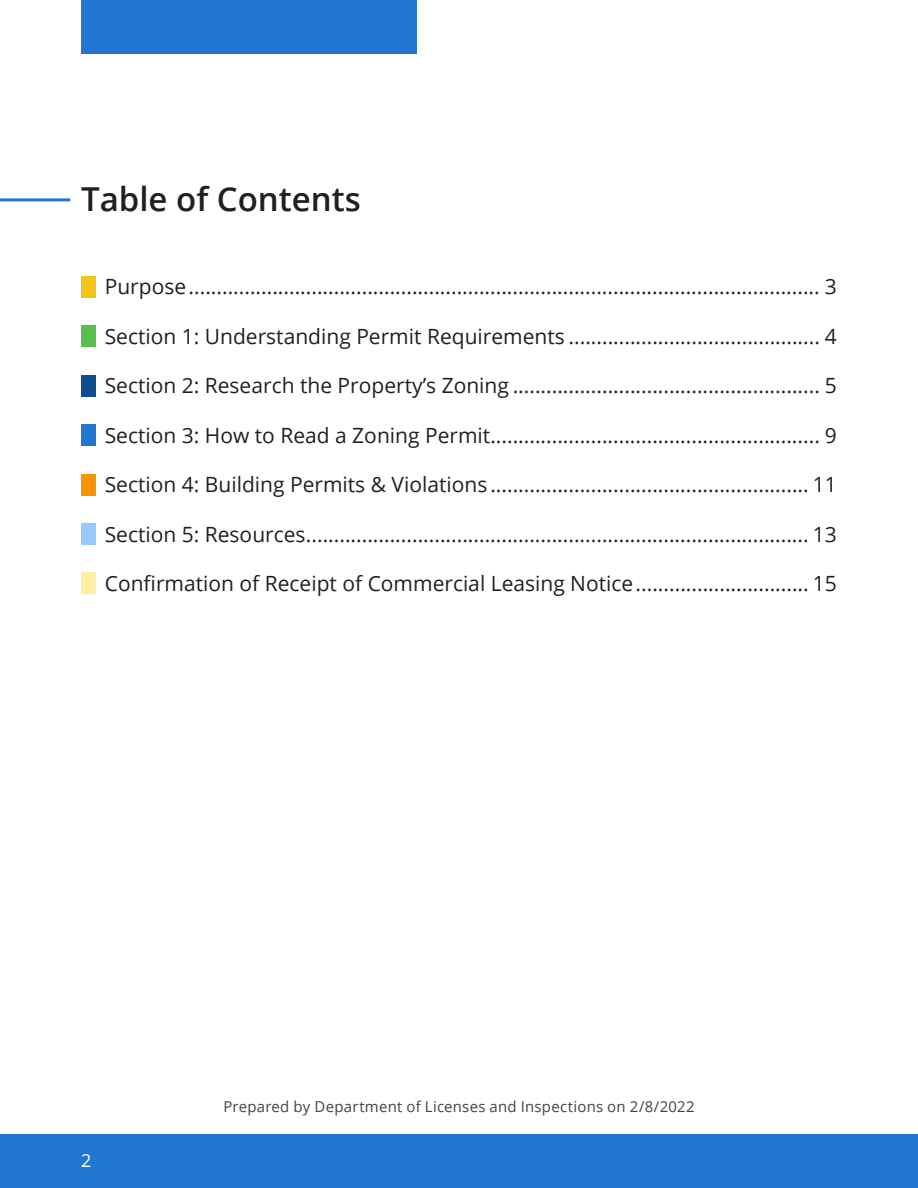
<style>
.page{position:relative;width:918px;height:1188px;background:#fff}
.page>*{position:absolute;margin:0;border:0;box-sizing:border-box;transform-origin:0 0}
.t1{font:600 33px "Open Sans";color:#231f20}
.t2{font:21px "Open Sans";color:#231f20}
.t3{font:18px "Open Sans";color:#fff}
.t4{font:15px "Open Sans";letter-spacing:.015em;color:#434343}
</style>
<div class="page">
<div style="left:0;top:1134px;width:918px;height:54px;background:#2176d2"></div>
<div style="left:81px;top:0;width:336px;height:54px;background:#2176d2"></div>
<div style="left:81px;top:276px;width:14px;height:22px;background:#f3c613"></div>
<div style="left:81px;top:326px;width:14px;height:21px;background:#58c04d"></div>
<div style="left:81px;top:375px;width:14px;height:22px;background:#0f4d90"></div>
<div style="left:81px;top:424px;width:14px;height:22px;background:#2176d2"></div>
<div style="left:81px;top:474px;width:14px;height:22px;background:#f99300"></div>
<div style="left:81px;top:523px;width:14px;height:22px;background:#96c9ff"></div>
<div style="left:81px;top:573px;width:14px;height:21px;background:#ffefa2"></div>
<hr style="left:0;top:198px;width:70px;height:3px;background:#2176d2">
<p class="t1" style="left:81px;top:176px;width:281px">Table of Contents</p>
<p class="t2" style="left:105px;top:272px;width:734px">Purpose................................................................................................................. 3</p>
<p class="t2" style="left:105px;top:322px;width:734px">Section 1: Understanding Permit Requirements ............................................. 4</p>
<p class="t2" style="left:105px;top:371px;width:734px">Section 2: Research the Property’s Zoning ....................................................... 5</p>
<p class="t2" style="left:105px;top:421px;width:734px">Section 3: How to Read a Zoning Permit........................................................... 9</p>
<p class="t2" style="left:105px;top:470px;width:734px">Section 4: Building Permits &amp; Violations ......................................................... 11</p>
<p class="t2" style="left:105px;top:520px;width:734px">Section 5: Resources.......................................................................................... 13</p>
<p class="t2" style="left:105px;top:569px;width:734px">Confirmation of Receipt of Commercial Leasing Notice............................... 15</p>
<p class="t3" style="left:81px;top:1148px;width:12px">2</p>
<p class="t4" style="left:223px;top:1096px;width:473px">Prepared by Department of Licenses and Inspections on 2/8/2022</p>
</div>
